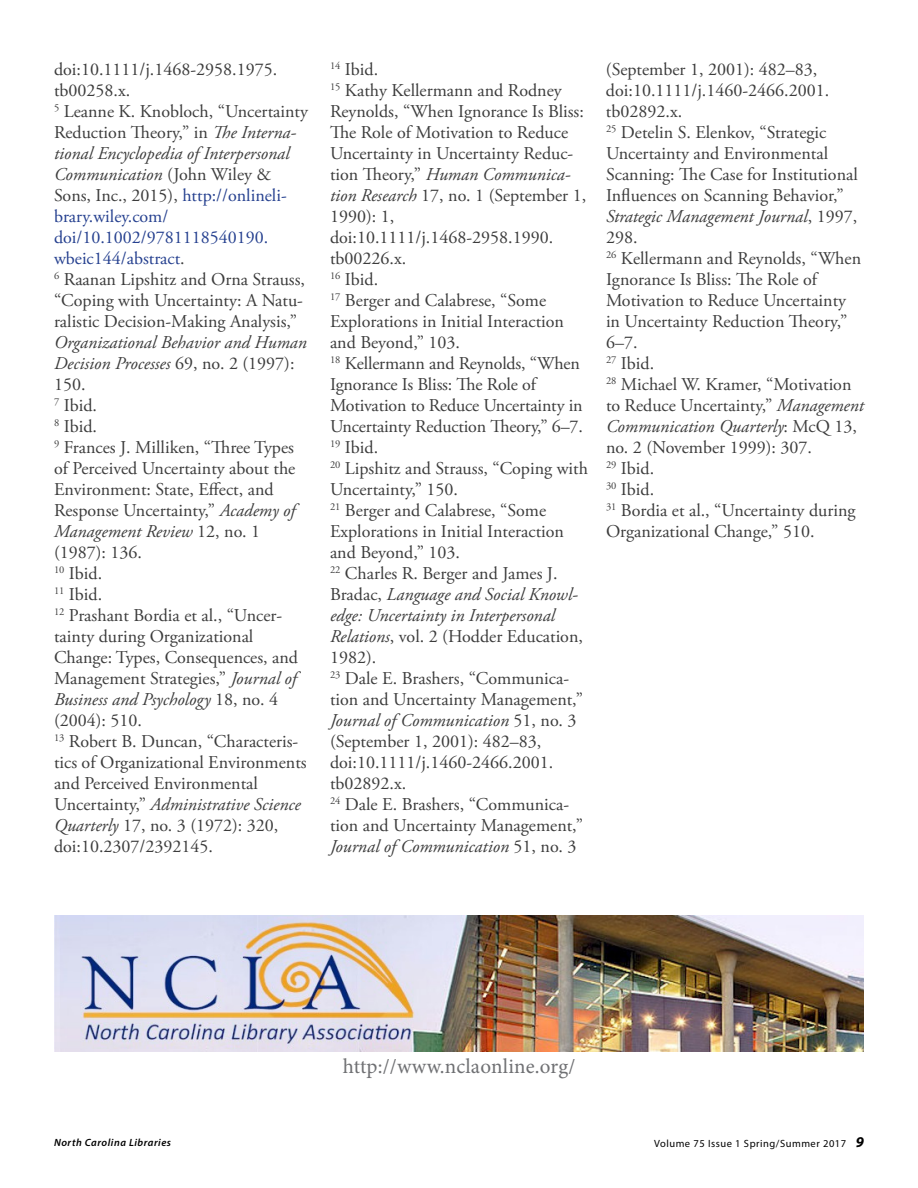
<style>
.page{position:relative;width:918px;height:1188px;background:#fff}
.page>*{position:absolute;margin:0;border:0;box-sizing:border-box;transform-origin:0 0}
.t1{font:21px "Minion Pro";letter-spacing:.005em;color:#6f7073}
.t2{font:18px/21px "Adobe Garamond Pro";color:#3c3c3c}
.t3{font:italic 700 15px "Myriad Pro";color:#000}
.t4{font:10.5px "Myriad Pro";letter-spacing:.05em;color:#000}
.t5{font:italic 600 10.5px "Myriad Pro";letter-spacing:.05em;color:#000}
.s1{font-style:italic}
.s2{color:#25408f}
</style>
<div class="page">
<img style="left:54px;top:916px;width:810px;height:136px">
<p class="t2" style="left:54px;top:59px;width:256px">doi:10.1111/j.1468-2958.1975. tb00258.x.<br><sup>5</sup> Leanne K. Knobloch, “Uncertainty<br>Reduction Theory,” in <span class="s1">The Interna&shy;tional Encyclopedia of Interpersonal<br>Communication</span> (John Wiley &amp;<br>Sons, Inc., 2015), <span class="s2">http://onlineli&shy;brary.wiley.com/ doi/10.1002/9781118540190. wbeic144/abstract</span>.<br><sup>6</sup> Raanan Lipshitz and Orna Strauss, “Coping with Uncertainty: A Natu&shy;ralistic Decision-Making Analysis,”</p>
<p class="t2" style="left:54px;top:332px;width:254px"><span class="s1">Organizational Behavior and Human<br>Decision Processes</span> 69, no. 2 (1997):<br>150.<br><sup>7</sup> Ibid.<br><sup>8</sup> Ibid.<br><sup>9</sup> Frances J. Milliken, “Three Types of Perceived Uncertainty about the<br>Environment: State, Effect, and<br>Response Uncertainty,” <span class="s1">Academy of<br>Management Review</span> 12, no. 1 (1987): 136.<br><sup>10</sup> Ibid.<br><sup>11</sup> Ibid.<br><sup>12</sup> Prashant Bordia et al., “Uncer&shy;tainty during Organizational<br>Change: Types, Consequences, and<br>Management Strategies,” <span class="s1">Journal of<br>Business and Psychology</span> 18, no. 4 (2004): 510.<br><sup>13</sup> Robert B. Duncan, “Characteris&shy;tics of Organizational Environments and Perceived Environmental<br>Uncertainty,” <span class="s1">Administrative Science<br>Quarterly</span> 17, no. 3 (1972): 320, doi:10.2307/2392145.</p>
<p class="t2" style="left:330px;top:59px;width:259px"><sup>14</sup> Ibid.<br><sup>15</sup> Kathy Kellermann and Rodney<br>Reynolds, “When Ignorance Is Bliss:<br>The Role of Motivation to Reduce<br>Uncertainty in Uncertainty Reduc&shy;tion Theory,” <span class="s1">Human Communica&shy;tion Research</span> 17, no. 1 (September 1,<br>1990): 1, doi:10.1111/j.1468-2958.1990. tb00226.x.<br><sup>16</sup> Ibid.<br><sup>17</sup> Berger and Calabrese, “Some<br>Explorations in Initial Interaction and Beyond,” 103.<br><sup>18</sup> Kellermann and Reynolds, “When<br>Ignorance Is Bliss: The Role of<br>Motivation to Reduce Uncertainty in<br>Uncertainty Reduction Theory,” 6–7.<br><sup>19</sup> Ibid.<br><sup>20</sup> Lipshitz and Strauss, “Coping with<br>Uncertainty,” 150.<br><sup>21</sup> Berger and Calabrese, “Some<br>Explorations in Initial Interaction and Beyond,” 103.<br><sup>22</sup> Charles R. Berger and James J.<br>Bradac, <span class="s1">Language and Social Knowl&shy;edge: Uncertainty in Interpersonal<br>Relations</span>, vol. 2 (Hodder Education,<br>1982).<br><sup>23</sup> Dale E. Brashers, “Communica&shy;tion and Uncertainty Management,”<br><span class="s1">Journal of Communication</span> 51, no. 3 (September 1, 2001): 482–83, doi:10.1111/j.1460-2466.2001. tb02892.x.<br><sup>24</sup> Dale E. Brashers, “Communica&shy;tion and Uncertainty Management,”<br><span class="s1">Journal of Communication</span> 51, no. 3</p>
<p class="t2" style="left:606px;top:59px;width:260px">(September 1, 2001): 482–83, doi:10.1111/j.1460-2466.2001. tb02892.x.<br><sup>25</sup> Detelin S. Elenkov, “Strategic<br>Uncertainty and Environmental<br>Scanning: The Case for Institutional<br>Influences on Scanning Behavior,”<br><span class="s1">Strategic Management Journal</span>, 1997,<br>298.<br><sup>26</sup> Kellermann and Reynolds, “When<br>Ignorance Is Bliss: The Role of<br>Motivation to Reduce Uncertainty in Uncertainty Reduction Theory,”<br>6–7.<br><sup>27</sup> Ibid.<br><sup>28</sup> Michael W. Kramer, “Motivation to Reduce Uncertainty,” <span class="s1">Management<br>Communication Quarterly</span>: McQ 13, no. 2 (November 1999): 307.<br><sup>29</sup> Ibid.<br><sup>30</sup> Ibid.<br><sup>31</sup> Bordia et al., “Uncertainty during<br>Organizational Change,” 510.</p>
<p class="t1" style="left:343px;top:1052px;width:234px">http://www.nclaonline.org/</p>
<p class="t5" style="left:54px;top:1136px;width:119px">North Carolina Libraries</p>
<p class="t3" style="left:856px;top:1132px;width:10px">9</p>
<p class="t4" style="left:654px;top:1137px;width:194px">Volume 75 Issue 1 Spring/Summer 2017</p>
</div>
